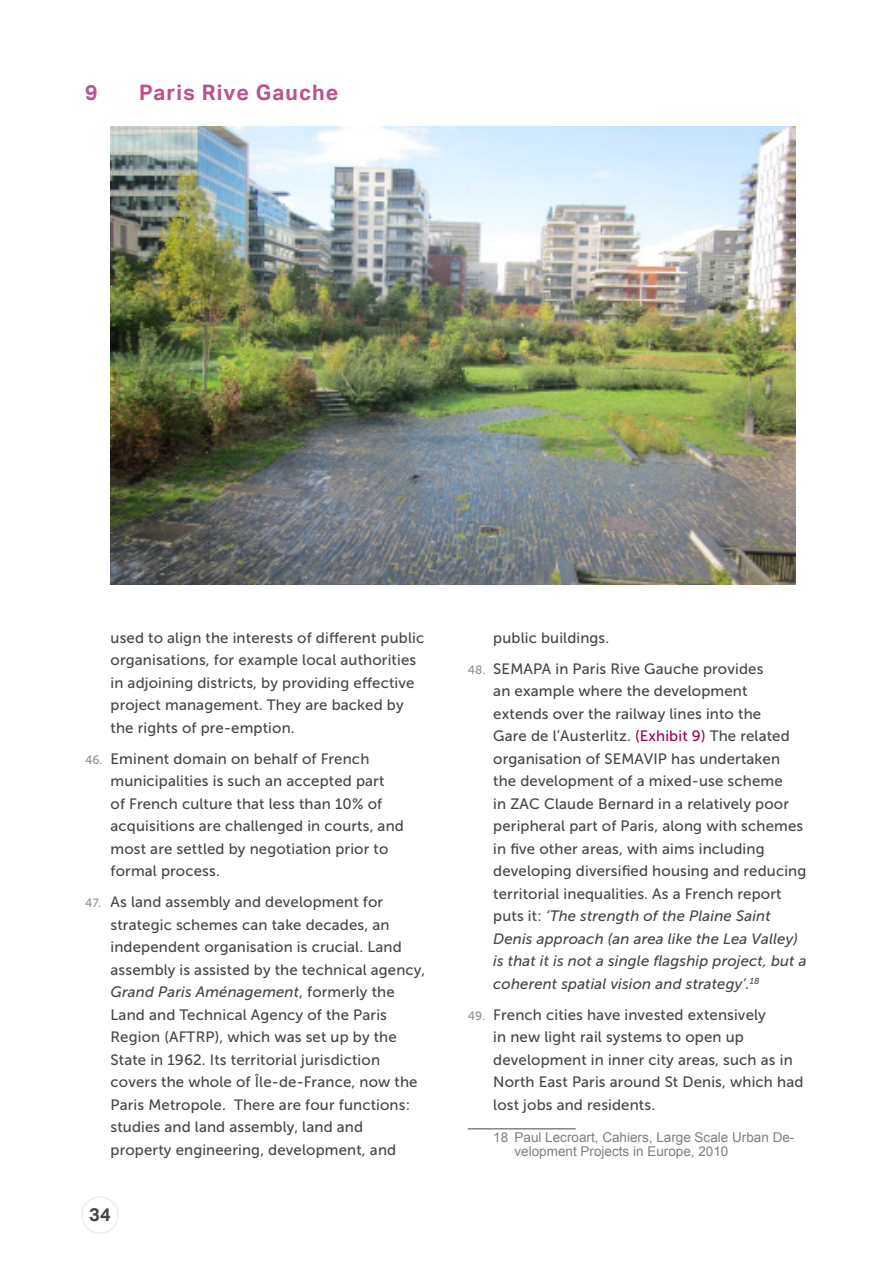
<style>
.page{position:relative;width:893px;height:1263px;background:#fff}
.page>*{position:absolute;margin:0;border:0;box-sizing:border-box;transform-origin:0 0}
.CG_Exhibit_title{font:700 21.45px "Aktiv Grotesk";letter-spacing:.055em;color:#bc528e}
.t1{font:700 18.3px "Aktiv Grotesk";color:#454647}
.t2{font:15px/22.5px "Museo Sans 500";letter-spacing:.01em;color:#454647}
.CG_Footnote_footer{font:13.5px/13.5px "Arial";color:#7d7f82}
.s1{font-size:12px;color:#8d8f92}
.s2{font-style:italic}
.s3{color:#9c0058}
</style>
<div class="page">
<hr style="left:468px;top:1128px;width:108px;height:1px;background:#454647">
<img style="left:111px;top:126px;width:684px;height:458px">
<div style="left:81px;top:1196px;width:38px;height:38px;border:2px solid #f7ebf2;border-radius:50%"></div>
<p class="CG_Exhibit_title" style="left:85px;top:80px;width:14px">9</p>
<p class="CG_Exhibit_title" style="left:139px;top:80px;width:201px">Paris Rive Gauche</p>
<p class="t2" style="left:111px;top:626px;width:315px">used to align the interests of different public organisations, for example local authorities in adjoining districts, by providing effective project management. They are backed by the rights of pre-emption.</p>
<p class="t2" style="left:111px;top:747px;width:295px;text-indent:-26px"><span class="s1">46.</span> Eminent domain on behalf of French municipalities is such an accepted part<br>of French culture that less than 10% of acquisitions are challenged in courts, and most are settled by negotiation prior to formal process.</p>
<p class="t2" style="left:111px;top:891px;width:316px;text-indent:-26px"><span class="s1">47.</span> As land assembly and development for strategic schemes can take decades, an independent organisation is crucial. Land assembly is assisted by the technical agency, <span class="s2">Grand Paris Aménagement</span>, formerly the Land and Technical Agency of the Paris Region (AFTRP), which was set up by the State in 1962. Its territorial jurisdiction covers the whole of Île-de-France, now the Paris Metropole. There are four functions: studies and land assembly, land and property engineering, development, and</p>
<p class="t1" style="left:89px;top:1203px;width:23px">34</p>
<p class="t2" style="left:493px;top:626px;width:118px">public buildings.</p>
<p class="t2" style="left:493px;top:657px;width:315px;text-indent:-26px"><span class="s1">48.</span> SEMAPA in Paris Rive Gauche provides<br>an example where the development<br>extends over the railway lines into the<br>Gare de l’Austerlitz. <span class="s3">(Exhibit 9)</span> The related organisation of SEMAVIP has undertaken the development of a mixed-use scheme<br>in ZAC Claude Bernard in a relatively poor peripheral part of Paris, along with schemes in five other areas, with aims including developing diversified housing and reducing territorial inequalities. As a French report puts it: <span class="s2">‘The strength of the Plaine Saint Denis approach (an area like the Lea Valley) is that it is not a single flagship project, but a coherent spatial vision and strategy’.</span><sup>18</sup></p>
<p class="t2" style="left:493px;top:1003px;width:312px;text-indent:-26px"><span class="s1">49.</span> French cities have invested extensively<br>in new light rail systems to open up development in inner city areas, such as in North East Paris around St Denis, which had lost jobs and residents.</p>
<p class="CG_Footnote_footer" style="left:514px;top:1131px;width:281px;text-indent:-21px">18 Paul Lecroart, Cahiers, Large Scale Urban De&shy;velopment Projects in Europe, 2010</p>
</div>
